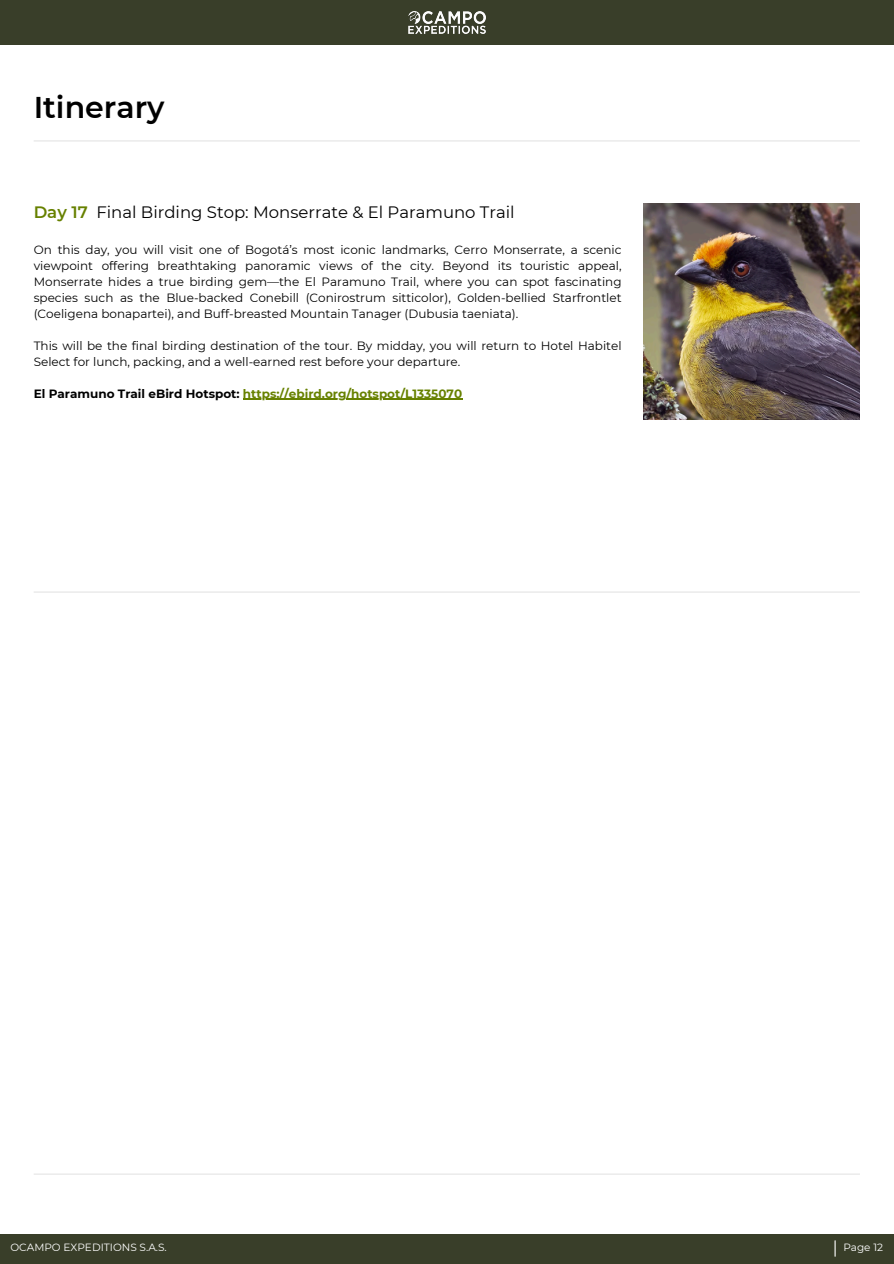
<style>
.page{position:relative;width:894px;height:1264px;background:#fff}
.page>*{position:absolute;margin:0;border:0;box-sizing:border-box;transform-origin:0 0}
.t1{font:600 30px "Montserrat";color:#000}
.t2{font:16.5px "Montserrat";color:#000}
.t3{font:12px/16px "Montserrat";color:#000;text-align:justify}
.t4{font:700 12px "Montserrat";color:#678100}
.t5{font:10.5px "Montserrat";color:#fff}
.s1{font-weight:600;color:#678100}
.s2{color:#000}
</style>
<div class="page">
<div style="left:0;top:1233px;width:893px;height:30px;background:#393e29"></div>
<svg style="left:834px;top:1240px;width:1px;height:16px"></svg>
<hr style="left:34px;top:140px;width:825px;height:1px;background:#e4e4e4">
<hr style="left:34px;top:1173px;width:825px;height:1px;background:#e4e4e4">
<img style="left:643px;top:203px;width:216px;height:216px">
<hr style="left:34px;top:591px;width:825px;height:1px;background:#e4e4e4">
<hr style="left:243px;top:399px;width:219px;height:1px;background:#678100">
<div style="left:0;top:0;width:893px;height:45px;background:#393e29"></div>
<img style="left:408px;top:12px;width:77px;height:21px">
<h1 class="t1" style="left:34px;top:89px;width:132px">Itinerary</h1>
<p class="t2" style="left:34px;top:202px;width:482px"><span class="s1">Day 17</span> Final Birding Stop: Monserrate &amp; El Paramuno Trail</p>
<h2 class="t3" style="left:34px;top:241px;width:589px">On this day, you will visit one of Bogotá’s most iconic landmarks, Cerro Monserrate, a scenic viewpoint offering breathtaking panoramic views of the city. Beyond its touristic appeal, Monserrate hides a true birding gem—the El Paramuno Trail, where you can spot fascinating species such as the Blue-backed Conebill (Conirostrum sitticolor), Golden-bellied Starfrontlet (Coeligena bonapartei), and Buff-breasted Mountain Tanager (Dubusia taeniata).</h2>
<h4 class="t3" style="left:34px;top:337px;width:589px">This will be the final birding destination of the tour. By midday, you will return to Hotel Habitel<br>Select for lunch, packing, and a well-earned rest before your departure.</h4>
<h4 class="t4" style="left:34px;top:386px;width:430px"><span class="s2">El Paramuno Trail eBird Hotspot:</span> https://ebird.org/hotspot/L1335070</h4>
<p class="t5" style="left:10px;top:1240px;width:158px">OCAMPO EXPEDITIONS S.A.S.</p>
<p class="t5" style="left:843px;top:1240px;width:41px">Page 12</p>
</div>
